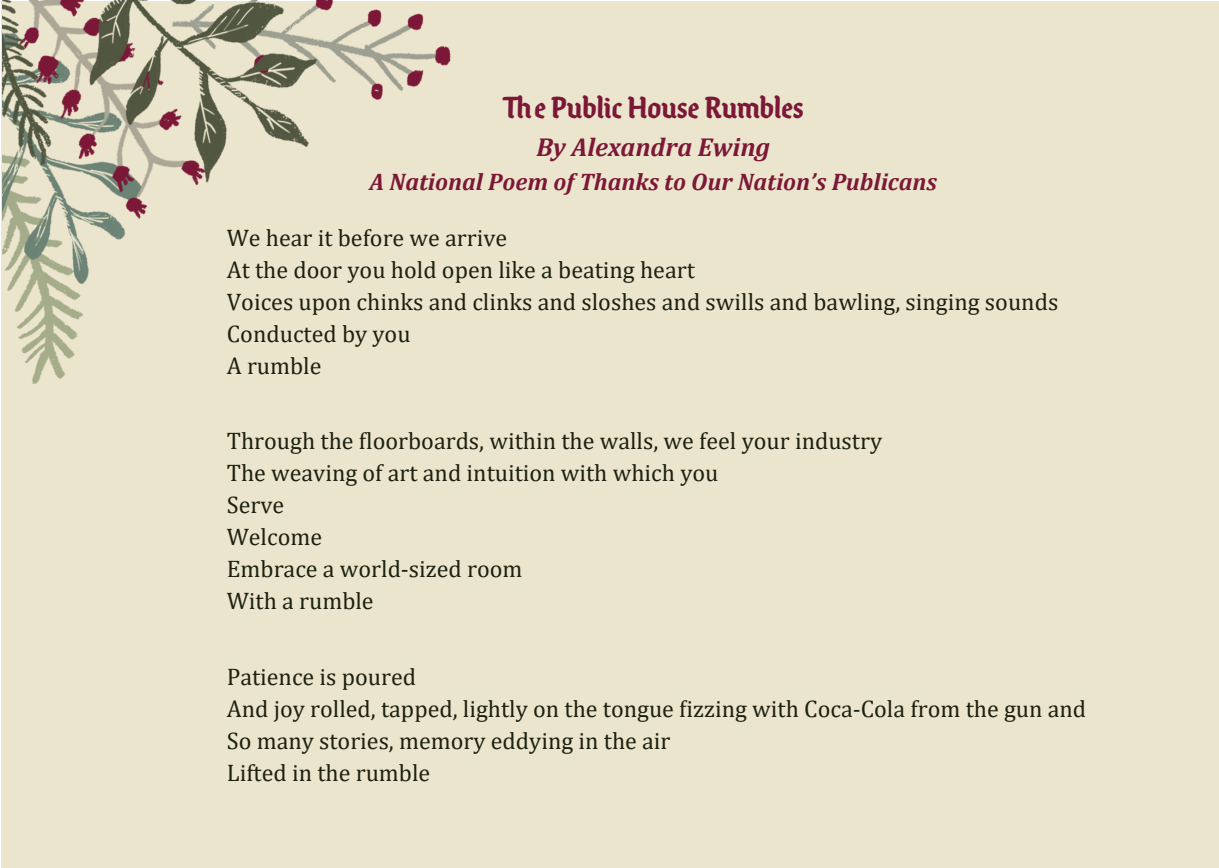
<style>
.page{position:relative;width:1219px;height:868px;background:#fff}
.page>*{position:absolute;margin:0;border:0;box-sizing:border-box;transform-origin:0 0}
.t1{font:700 32px "Ode";color:#7c1837}
.t2{font:italic 700 26px "Cambria";color:#7c1837}
.t3{font:24px "Cambria";color:#1c2110}
.t4{font:italic 700 24px "Cambria";color:#7c1837}
</style>
<div class="page">
<div style="left:1px;top:1px;width:1218px;height:866px;background:#ece5cd"></div>
<img style="left:3px;top:0;width:448px;height:384px">
<p class="t1" style="left:503px;top:88px;width:302px">The Public House Rumbles</p>
<p class="t2" style="left:536px;top:129px;width:235px">By Alexandra Ewing</p>
<p class="t4" style="left:369px;top:165px;width:569px">A National Poem of Thanks to Our Nation’s Publicans</p>
<p class="t3" style="left:227px;top:223px;width:282px">We hear it before we arrive</p>
<p class="t3" style="left:227px;top:255px;width:469px">At the door you hold open like a beating heart</p>
<p class="t3" style="left:227px;top:287px;width:833px">Voices upon chinks and clinks and sloshes and swills and bawling, singing sounds</p>
<p class="t3" style="left:227px;top:319px;width:185px">Conducted by you</p>
<p class="t3" style="left:227px;top:351px;width:96px">A rumble</p>
<p class="t3" style="left:227px;top:427px;width:657px">Through the floorboards, within the walls, we feel your industry</p>
<p class="t3" style="left:227px;top:459px;width:493px">The weaving of art and intuition with which you</p>
<p class="t3" style="left:227px;top:491px;width:59px">Serve</p>
<p class="t3" style="left:227px;top:523px;width:97px">Welcome</p>
<p class="t3" style="left:227px;top:555px;width:297px">Embrace a world-sized room</p>
<p class="t3" style="left:227px;top:587px;width:148px">With a rumble</p>
<p class="t3" style="left:227px;top:662px;width:191px">Patience is poured</p>
<p class="t3" style="left:227px;top:694px;width:861px">And joy rolled, tapped, lightly on the tongue fizzing with Coca-Cola from the gun and</p>
<p class="t3" style="left:227px;top:726px;width:445px">So many stories, memory eddying in the air</p>
<p class="t3" style="left:227px;top:758px;width:205px">Lifted in the rumble</p>
</div>
